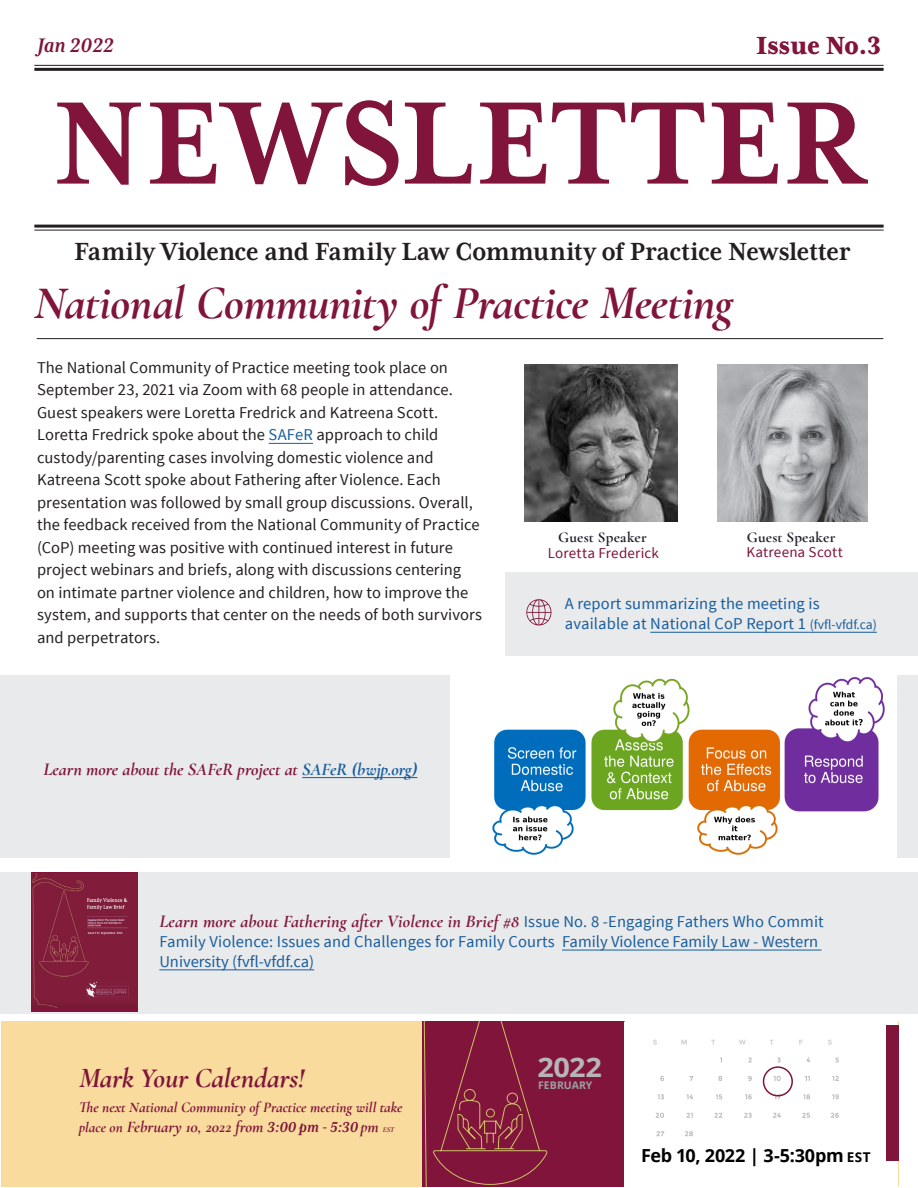
<style>
.page{position:relative;width:918px;height:1188px;background:#fff}
.page>*{position:absolute;margin:0;border:0;box-sizing:border-box;transform-origin:0 0}
.Cover_Heading_-_H1{font:700 135px "Mrs Eaves XL Serif Nar OT";letter-spacing:.02em;color:#80143b}
.t1{font:italic 700 48px "Cormorant Garamond";letter-spacing:-.015em;color:#80143b}
.Cover_Heading_-_H2{font:700 28.5px "Mrs Eaves XL Serif Nar OT";letter-spacing:-.015em;color:#231f20}
.t2{font:italic 700 28.5px "Cormorant Garamond";letter-spacing:-.015em;color:#80143b}
.Cover_Bulletin___-_P{font:800 28.5px "Mrs Eaves XL Serif Nar OT";color:#80143b}
.t3{font:700 27px "Open Sans";color:#b7b5b7;scale:1.07 1}
.Cover_Date___-_P{font:italic 700 22.5px "Mrs Eaves XL Serif Nar OT";letter-spacing:.01em;color:#80143b}
.t4{font:italic 700 18px "Cormorant Garamond";letter-spacing:.005em;color:#80143b}
.t5{font:700 18px "Open Sans";letter-spacing:-.02em;color:#000}
.Paragraph_01{font:16.5px/22.5px "Source Sans Pro";letter-spacing:.005em;color:#231f20}
.t6{font:16.5px/19.8px "Source Sans Pro";letter-spacing:.01em;color:#175d9e}
.t7{font:italic 700 16.5px "Cormorant Garamond";color:#80143b}
.t8{font:italic 700 15px "Cormorant Garamond";color:#80143b}
.t9{font:15px "Source Sans Pro";letter-spacing:.015em;color:#80133b}
.t10{font:700 15px "Cormorant Garamond";letter-spacing:.015em;color:#201d2b}
.t11{font:700 10.5px "Open Sans";letter-spacing:-.005em;color:#9d9fa2}
.s1{color:#175d9e}
.s2{font-size:13.5px}
.s3{font-family:"Source Sans Pro";font-weight:400;font-style:normal;font-size:16.5px;color:#175d9e}
.s4{font-size:15px}
.s5{font-family:"Mrs Eaves XL Serif Nar OT"}
.s6{font-size:7.5px}
</style>
<div class="page">
<hr style="left:34px;top:225px;width:850px;height:3px;background:#231f20">
<hr style="left:34px;top:230px;width:850px;height:1px;background:#231f20">
<hr style="left:34px;top:65px;width:850px;height:1px;background:#231f20">
<hr style="left:34px;top:68px;width:850px;height:3px;background:#231f20">
<hr style="left:37px;top:338px;width:846px;height:1px;background:#231f20">
<hr style="left:269px;top:443px;width:44px;height:1px;background:#175d9e">
<div style="left:506px;top:572px;width:412px;height:84px;background:#e9eaeb"></div>
<hr style="left:650px;top:632px;width:160px;height:1px;background:#175d9e">
<hr style="left:810px;top:632px;width:67px;height:1px;background:#175d9e">
<svg style="left:526px;top:599px;width:25px;height:27px"></svg>
<img style="left:717px;top:365px;width:150px;height:157px">
<img style="left:525px;top:365px;width:152px;height:157px">
<div style="left:1px;top:1021px;width:898px;height:165px;background:#f8db9d"></div>
<div style="left:423px;top:1021px;width:475px;height:165px;background:#fff"></div>
<div style="left:423px;top:1021px;width:201px;height:165px;background:#80143b"></div>
<div style="left:886px;top:1025px;width:12px;height:136px;background:#80143b"></div>
<svg style="left:423px;top:1021px;width:125px;height:165px"></svg>
<svg style="left:748px;top:1057px;width:4px;height:5px"></svg>
<svg style="left:777px;top:1058px;width:4px;height:5px"></svg>
<svg style="left:835px;top:1058px;width:4px;height:5px"></svg>
<svg style="left:660px;top:1076px;width:4px;height:5px"></svg>
<svg style="left:690px;top:1076px;width:3px;height:5px"></svg>
<svg style="left:718px;top:1076px;width:4px;height:5px"></svg>
<svg style="left:748px;top:1076px;width:4px;height:5px"></svg>
<svg style="left:774px;top:1076px;width:7px;height:5px"></svg>
<svg style="left:805px;top:1076px;width:5px;height:5px"></svg>
<svg style="left:832px;top:1076px;width:7px;height:5px"></svg>
<svg style="left:658px;top:1094px;width:6px;height:5px"></svg>
<svg style="left:687px;top:1094px;width:6px;height:5px"></svg>
<svg style="left:716px;top:1094px;width:6px;height:5px"></svg>
<svg style="left:745px;top:1094px;width:7px;height:5px"></svg>
<svg style="left:803px;top:1094px;width:7px;height:5px"></svg>
<svg style="left:832px;top:1094px;width:7px;height:5px"></svg>
<svg style="left:656px;top:1113px;width:8px;height:5px"></svg>
<svg style="left:687px;top:1113px;width:6px;height:5px"></svg>
<svg style="left:714px;top:1113px;width:8px;height:5px"></svg>
<svg style="left:744px;top:1113px;width:8px;height:5px"></svg>
<svg style="left:773px;top:1113px;width:8px;height:5px"></svg>
<svg style="left:802px;top:1113px;width:8px;height:5px"></svg>
<svg style="left:831px;top:1113px;width:8px;height:5px"></svg>
<svg style="left:656px;top:1131px;width:8px;height:5px"></svg>
<svg style="left:685px;top:1131px;width:8px;height:5px"></svg>
<svg style="left:653px;top:1040px;width:4px;height:5px"></svg>
<svg style="left:681px;top:1040px;width:6px;height:5px"></svg>
<svg style="left:711px;top:1040px;width:4px;height:5px"></svg>
<svg style="left:739px;top:1040px;width:7px;height:5px"></svg>
<svg style="left:799px;top:1040px;width:4px;height:5px"></svg>
<svg style="left:828px;top:1040px;width:4px;height:5px"></svg>
<div style="left:763px;top:1066px;width:30px;height:31px;border:2px solid #80143b;border-radius:50%"></div>
<div style="left:0;top:872px;width:917px;height:142px;background:#e9eaeb"></div>
<div style="left:0;top:675px;width:917px;height:183px;background:#e9eaeb"></div>
<hr style="left:302px;top:777px;width:115px;height:1px;background:#175d9e">
<hr style="left:562px;top:950px;width:259px;height:1px;background:#175d9e">
<hr style="left:159px;top:969px;width:155px;height:1px;background:#175d9e">
<div style="left:32px;top:872px;width:106px;height:140px;background:linear-gradient(to right,#80133b,#80163b)"></div>
<img style="left:32px;top:873px;width:97px;height:134px">
<img style="left:450px;top:675px;width:447px;height:183px">
<p class="Cover_Date___-_P" style="left:37px;top:33px;width:78px">Jan 2022</p>
<p class="Cover_Bulletin___-_P" style="left:756px;top:30px;width:126px">Issue No.3</p>
<h1 class="Cover_Heading_-_H1" style="left:53px;top:68px;width:815px">NEWSLETTER</h1>
<h2 class="Cover_Heading_-_H2" style="left:74px;top:236px;width:778px">Family Violence and Family Law Community of Practice Newsletter</h2>
<h2 class="t1" style="left:34px;top:274px;width:700px">National Community of Practice Meeting</h2>
<p class="Paragraph_01" style="left:37px;top:356px;width:447px">The National Community of Practice meeting took place on September 23, 2021 via Zoom with 68 people in attendance.<br>Guest speakers were Loretta Fredrick and Katreena Scott.<br>Loretta Fredrick spoke about the <span class="s1">SAFeR</span> approach to child custody/parenting cases involving domestic violence and Katreena Scott spoke about Fathering after Violence. Each presentation was followed by small group discussions. Overall, the feedback received from the National Community of Practice (CoP) meeting was positive with continued interest in future project webinars and briefs, along with discussions centering on intimate partner violence and children, how to improve the system, and supports that center on the needs of both survivors and perpetrators.</p>
<p class="t4" style="left:43px;top:758px;width:376px">Learn more about the SAFeR project at <span class="s1">SAFeR (bwjp.org)</span></p>
<p class="t10" style="left:558px;top:528px;width:90px">Guest Speaker</p>
<p class="t9" style="left:548px;top:544px;width:113px">Loretta Frederick</p>
<p class="t10" style="left:747px;top:528px;width:90px">Guest Speaker</p>
<p class="t9" style="left:746px;top:543px;width:98px">Katreena Scott</p>
<p class="t6" style="left:565px;top:594px;width:313px">A report summarizing the meeting is available at National CoP Report 1 <span class="s2">(fvfl-vfdf.ca)</span></p>
<p class="t4" style="left:159px;top:911px;width:666px">Learn more about Fathering after Violence in Brief #8 <span class="s3">Issue No. 8 -Engaging Fathers Who Commit</span></p>
<p class="t6" style="left:159px;top:932px;width:660px">Family Violence: Issues and Challenges for Family Courts Family Violence Family Law - Western<br>University (fvfl-vfdf.ca)</p>
<h3 class="t2" style="left:79px;top:1061px;width:227px">Mark Your Calendars!</h3>
<p class="t8" style="left:79px;top:1098px;width:325px">The next National Community of Practice meeting will take</p>
<p class="t7" style="left:79px;top:1116px;width:317px"><span class="s4">place on</span> February 10, 2022 from <span class="s5">3:00 pm - 5:30</span> pm <span class="s6">EST</span></p>
<h3 class="t3" style="left:538px;top:1048px;width:62px">2022</h3>
<p class="t11" style="left:538px;top:1078px;width:56px">FEBRUARY</p>
<p class="t5" style="left:641px;top:1143px;width:231px">Feb 10, 2022 | 3-5:30pm <span class="s2">EST</span></p>
</div>
